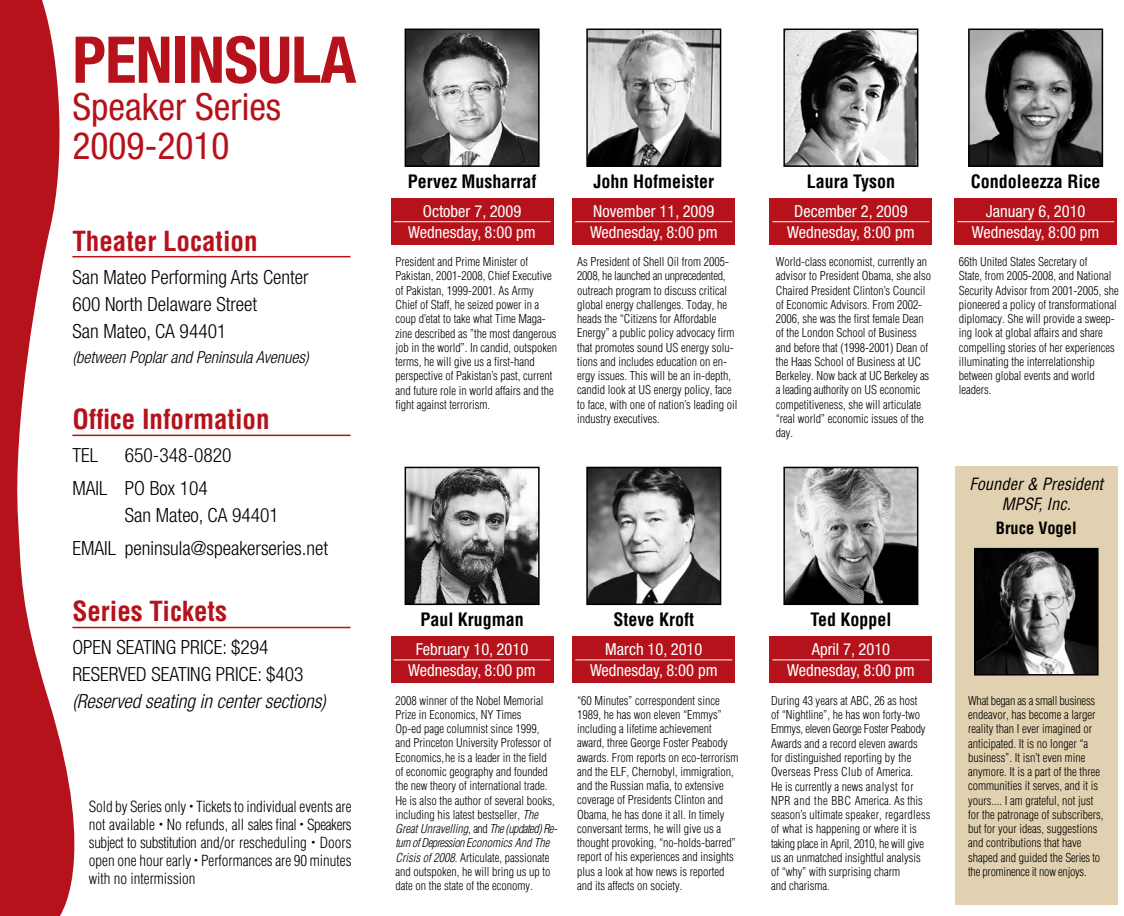
<style>
.page{position:relative;width:1124px;height:916px;background:#fff}
.page>*{position:absolute;margin:0;border:0;box-sizing:border-box;transform-origin:0 0}
.t1{font:700 condensed 64.5px "Helvetica Neue";letter-spacing:-.01em;color:#b5121b}
.t2{font:condensed 37.5px/39px "Helvetica Neue";color:#b5121b}
.t3{font:700 condensed 27px "Helvetica";color:#b5121b}
.t4{font:300 condensed 19.5px/27px "Helvetica Neue";color:#000}
.t5{font:italic 300 condensed 19.5px "Helvetica Neue";color:#000}
.t6{font:700 condensed 18px "Helvetica";color:#000}
.t7{font:condensed 16.5px/21px "Helvetica Neue";color:#fff;text-align:center}
.t8{font:italic 300 condensed 16.5px "Helvetica Neue";color:#000}
.t9{font:italic condensed 16.5px/19.8px "Helvetica";color:#000;text-align:center}
.t10{font:700 condensed 16.5px "Helvetica";color:#000}
.t11{font:300 condensed 15px/18px "Helvetica";color:#000;text-align:justify}
.t12{font:300 condensed 12px/14.2px "Helvetica";color:#000}
.s1{font-style:italic}
</style>
<div class="page">
<div style="left:391px;top:198px;width:162px;height:46px;background:#b5121b"></div>
<img style="left:408px;top:31px;width:129px;height:133px">
<div style="left:405px;top:28px;width:135px;height:139px;border:2px solid #000"></div>
<hr style="left:394px;top:221px;width:157px;height:1px;background:#fff">
<div style="left:573px;top:198px;width:162px;height:46px;background:#b5121b"></div>
<img style="left:589px;top:31px;width:129px;height:133px">
<div style="left:586px;top:28px;width:135px;height:139px;border:2px solid #000"></div>
<hr style="left:575px;top:221px;width:157px;height:1px;background:#fff">
<div style="left:770px;top:198px;width:162px;height:46px;background:#b5121b"></div>
<img style="left:786px;top:31px;width:129px;height:133px">
<div style="left:783px;top:28px;width:135px;height:139px;border:2px solid #000"></div>
<hr style="left:772px;top:221px;width:157px;height:1px;background:#fff">
<div style="left:955px;top:198px;width:162px;height:46px;background:#b5121b"></div>
<img style="left:971px;top:31px;width:129px;height:133px">
<div style="left:968px;top:28px;width:135px;height:139px;border:2px solid #000"></div>
<hr style="left:957px;top:221px;width:157px;height:1px;background:#fff">
<div style="left:391px;top:636px;width:162px;height:46px;background:#b5121b"></div>
<img style="left:408px;top:469px;width:129px;height:133px">
<div style="left:405px;top:466px;width:135px;height:139px;border:2px solid #000"></div>
<hr style="left:394px;top:659px;width:157px;height:1px;background:#fff">
<div style="left:573px;top:636px;width:162px;height:46px;background:#b5121b"></div>
<img style="left:589px;top:469px;width:129px;height:133px">
<div style="left:586px;top:466px;width:135px;height:139px;border:2px solid #000"></div>
<hr style="left:575px;top:659px;width:157px;height:1px;background:#fff">
<div style="left:770px;top:636px;width:162px;height:46px;background:#b5121b"></div>
<img style="left:786px;top:469px;width:129px;height:133px">
<div style="left:783px;top:466px;width:135px;height:139px;border:2px solid #000"></div>
<hr style="left:772px;top:659px;width:157px;height:1px;background:#fff">
<svg style="left:0;top:0;width:101px;height:915px"></svg>
<hr style="left:72px;top:256px;width:278px;height:1px;background:#b5121b">
<hr style="left:72px;top:434px;width:278px;height:2px;background:#b5121b">
<hr style="left:72px;top:626px;width:278px;height:2px;background:#b5121b">
<div style="left:955px;top:466px;width:162px;height:438px;background:#e1d1b0"></div>
<img style="left:977px;top:550px;width:119px;height:122px">
<div style="left:974px;top:547px;width:125px;height:128px;border:2px solid #000"></div>
<h1 class="t1" style="left:72px;top:21px;width:285px">PENINSULA</h1>
<h2 class="t2" style="left:72px;top:87px;width:210px">Speaker Series<br>2009-2010</h2>
<h3 class="t3" style="left:72px;top:224px;width:187px">Theater Location</h3>
<h3 class="t4" style="left:72px;top:263px;width:238px">San Mateo Performing Arts Center<br>600 North Delaware Street<br>San Mateo, CA 94401</h3>
<h3 class="t8" style="left:72px;top:348px;width:238px">(between Poplar and Peninsula Avenues)</h3>
<h3 class="t3" style="left:72px;top:403px;width:199px">Office Information</h3>
<h3 class="t4" style="left:72px;top:441px;width:27px">TEL</h3>
<h3 class="t4" style="left:72px;top:438px;width:161px;line-height:33px;text-indent:52px">650-348-0820<br>MAIL PO Box 104</h3>
<h3 class="t4" style="left:72px;top:498px;width:257px;line-height:33px;text-align:center">San Mateo, CA 94401<br>EMAIL peninsula@speakerseries.net</h3>
<h3 class="t3" style="left:72px;top:595px;width:156px">Series Tickets</h3>
<h3 class="t4" style="left:72px;top:633px;width:233px">OPEN SEATING PRICE: $294<br>RESERVED SEATING PRICE: $403</h3>
<h3 class="t5" style="left:72px;top:690px;width:255px">(Reserved seating in center sections)</h3>
<p class="t11" style="left:89px;top:797px;width:264px">Sold by Series only <sup>•</sup> Tickets to individual events are not available <sup>•</sup> No refunds, all sales final <sup>•</sup> Speakers subject to substitution and/or rescheduling <sup>•</sup> Doors open one hour early <sup>•</sup> Performances are 90 minutes with no intermission</p>
<h3 class="t6" style="left:408px;top:170px;width:130px">Pervez Musharraf</h3>
<h3 class="t7" style="left:408px;top:200px;width:129px">October 7, 2009<br>Wednesday, 8:00 pm</h3>
<h3 class="t6" style="left:594px;top:170px;width:122px">John Hofmeister</h3>
<h3 class="t7" style="left:590px;top:200px;width:129px;text-align:left">November 11, 2009<br>Wednesday, 8:00 pm</h3>
<h3 class="t6" style="left:807px;top:170px;width:90px">Laura Tyson</h3>
<h3 class="t7" style="left:787px;top:200px;width:129px">December 2, 2009<br>Wednesday, 8:00 pm</h3>
<h3 class="t6" style="left:971px;top:170px;width:131px">Condoleezza Rice</h3>
<h3 class="t7" style="left:972px;top:200px;width:129px">January 6, 2010<br>Wednesday, 8:00 pm</h3>
<p class="t12" style="left:395px;top:254px;width:163px">President and Prime Minister of Pakistan, 2001-2008, Chief Executive of Pakistan, 1999-2001. As Army Chief of Staff, he seized power in a coup d’etat to take what Time Maga&shy;zine described as ”the most dangerous job in the world”. In candid, outspoken terms, he will give us a first-hand perspective of Pakistan’s past, current and future role in world affairs and the fight against terrorism.</p>
<p class="t12" style="left:577px;top:254px;width:162px">As President of Shell Oil from 2005- 2008, he launched an unprecedented, outreach program to discuss critical global energy challenges. Today, he heads the “Citizens for Affordable Energy” a public policy advocacy firm that promotes sound US energy solu&shy;tions and includes education on en&shy;ergy issues. This will be an in-depth, candid look at US energy policy, face to face, with one of nation’s leading oil industry executives.</p>
<p class="t12" style="left:776px;top:254px;width:157px">World-class economist, currently an advisor to President Obama, she also<br>Chaired President Clinton’s Council of Economic Advisors. From 2002-<br>2006, she was the first female Dean of the London School of Business and before that (1998-2001) Dean of the Haas School of Business at UC<br>Berkeley. Now back at UC Berkeley as a leading authority on US economic competitiveness, she will articulate “real world” economic issues of the day.</p>
<p class="t12" style="left:959px;top:254px;width:161px">66th United States Secretary of<br>State, from 2005-2008, and National Security Advisor from 2001-2005, she pioneered a policy of transformational diplomacy. She will provide a sweep&shy;ing look at global affairs and share compelling stories of her experiences illuminating the interrelationship between global events and world leaders.</p>
<h3 class="t6" style="left:420px;top:608px;width:105px">Paul Krugman</h3>
<h3 class="t7" style="left:408px;top:638px;width:129px">February 10, 2010<br>Wednesday, 8:00 pm</h3>
<h3 class="t6" style="left:614px;top:608px;width:82px">Steve Kroft</h3>
<h3 class="t7" style="left:590px;top:638px;width:129px">March 10, 2010<br>Wednesday, 8:00 pm</h3>
<h3 class="t6" style="left:810px;top:608px;width:83px">Ted Koppel</h3>
<h3 class="t7" style="left:787px;top:638px;width:129px">April 7, 2010<br>Wednesday, 8:00 pm</h3>
<h3 class="t9" style="left:969px;top:473px;width:135px">Founder &amp; President<br>MPSF, Inc.</h3>
<h3 class="t10" style="left:996px;top:517px;width:82px">Bruce Vogel</h3>
<p class="t12" style="left:395px;top:693px;width:164px">2008 winner of the Nobel Memorial Prize in Economics, NY Times<br>Op-ed page columnist since 1999, and Princeton University Professor of Economics,he is a leader in the field of economic geography and founded the new theory of international trade.<br>He is also the author of several books, including his latest bestseller, <span class="s1">The Great Unravelling</span>, and <span class="s1">The (updated) Re&shy;turn of Depression Economics And The Crisis of 2008</span>. Articulate, passionate and outspoken, he will bring us up to date on the state of the economy.</p>
<p class="t12" style="left:577px;top:693px;width:163px">“60 Minutes” correspondent since 1989, he has won eleven “Emmys” including a lifetime achievement award, three George Foster Peabody awards. From reports on eco-terrorism and the ELF, Chernobyl, immigration, and the Russian mafia, to extensive coverage of Presidents Clinton and Obama, he has done it all. In timely conversant terms, he will give us a thought provoking, “no-holds-barred” report of his experiences and insights plus a look at how news is reported and its affects on society.</p>
<p class="t12" style="left:968px;top:693px;width:137px">What began as a small business endeavor, has become a larger reality than I ever imagined or anticipated. It is no longer “a business”. It isn’t even mine anymore. It is a part of the three communities it serves, and it is yours.... I am grateful, not just for the patronage of subscribers, but for your ideas, suggestions and contributions that have shaped and guided the Series to the prominence it now enjoys.</p>
<p class="t12" style="left:771px;top:693px;width:161px">During 43 years at ABC, 26 as host<br>of “Nightline”, he has won forty-two Emmys, eleven George Foster Peabody Awards and a record eleven awards for distinguished reporting by the Overseas Press Club of America.<br>He is currently a news analyst for NPR and the BBC America. As this season’s ultimate speaker, regardless of what is happening or where it is taking place in April, 2010, he will give us an unmatched insightful analysis of “why” with surprising charm<br>and charisma.</p>
</div>
